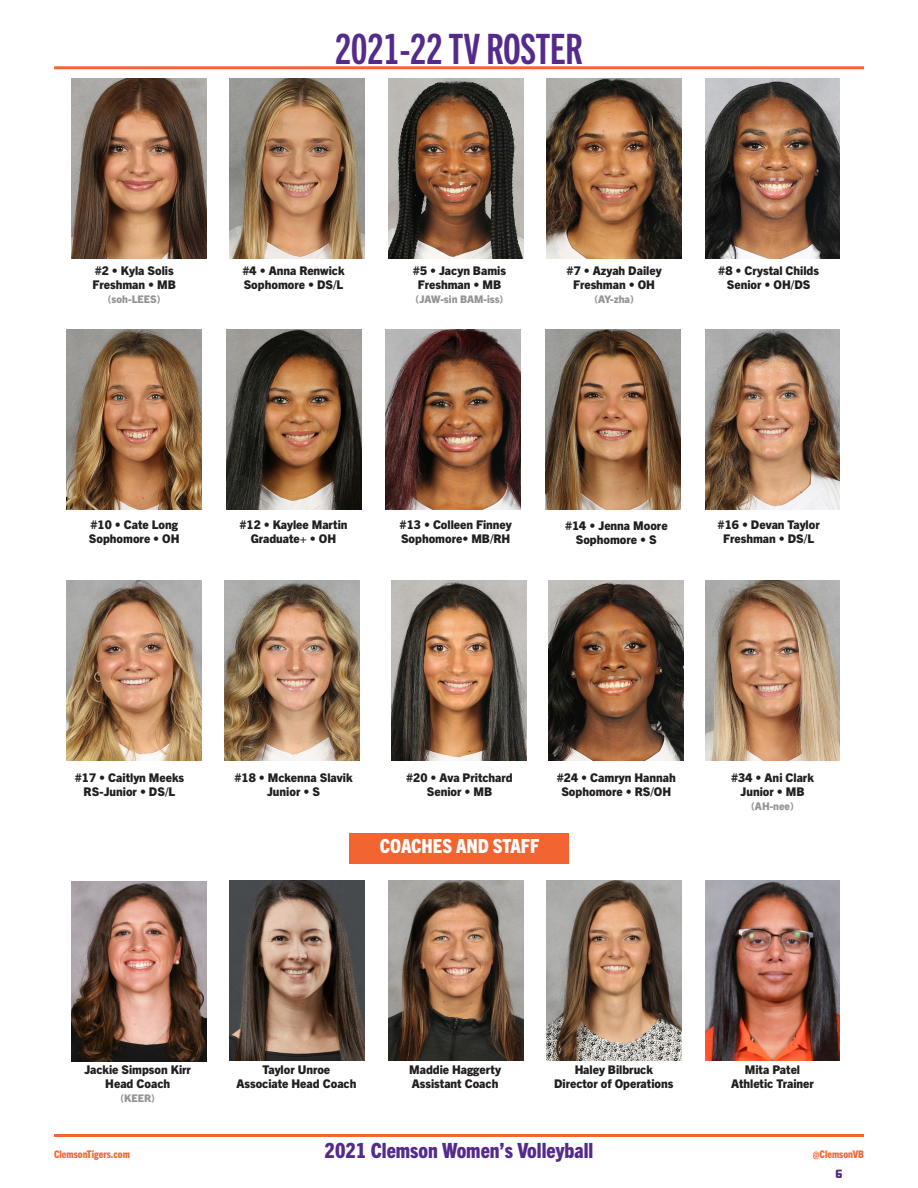
<style>
.page{position:relative;width:918px;height:1188px;background:#fff}
.page>*{position:absolute;margin:0;border:0;box-sizing:border-box;transform-origin:0 0}
.t1{font:42px "Trade Gothic Next LT Pro Bd Cm";color:#542a8b}
.t2{font:800 condensed 21px "Trade Gothic Next LT Pro";color:#542a8b}
.t3{font:800 condensed 19.5px "Trade Gothic Next LT Pro";color:#fff}
.t4{font:800 12px "Trade Gothic Next LT Pro";color:#231f20}
.t5{font:12px "Paw Hammer";color:#542a8b}
.t6{font:800 10.5px "Trade Gothic Next LT Pro";color:#939598}
.t7{font:800 condensed 10.5px "Trade Gothic Next LT Pro";color:#f26633}
</style>
<div class="page">
<hr style="left:54px;top:1134px;width:810px;height:3px;background:#f26633">
<hr style="left:54px;top:66px;width:810px;height:3px;background:#f26633">
<img style="left:71px;top:79px;width:135px;height:180px">
<img style="left:230px;top:79px;width:135px;height:180px">
<img style="left:388px;top:79px;width:135px;height:180px">
<img style="left:547px;top:79px;width:135px;height:180px">
<img style="left:705px;top:79px;width:135px;height:180px">
<div style="left:350px;top:833px;width:219px;height:31px;background:#f26533"></div>
<img style="left:67px;top:330px;width:135px;height:180px">
<img style="left:226px;top:330px;width:135px;height:180px">
<img style="left:705px;top:330px;width:135px;height:180px">
<img style="left:545px;top:330px;width:135px;height:180px">
<img style="left:386px;top:330px;width:135px;height:180px">
<img style="left:225px;top:580px;width:135px;height:180px">
<img style="left:67px;top:580px;width:135px;height:180px">
<img style="left:391px;top:580px;width:135px;height:180px">
<img style="left:548px;top:580px;width:135px;height:180px">
<img style="left:705px;top:580px;width:135px;height:180px">
<img style="left:71px;top:882px;width:135px;height:180px">
<img style="left:547px;top:880px;width:135px;height:180px">
<img style="left:388px;top:880px;width:135px;height:180px">
<img style="left:230px;top:880px;width:135px;height:180px">
<img style="left:705px;top:880px;width:135px;height:180px">
<p class="t1" style="left:335px;top:21px;width:249px">2021-22 TV ROSTER</p>
<p class="t4" style="left:95px;top:263px;width:81px">#2 • Kyla Solis</p>
<p class="t4" style="left:93px;top:276px;width:85px">Freshman • MB</p>
<p class="t6" style="left:108px;top:292px;width:54px">(soh-LEES)</p>
<p class="t4" style="left:242px;top:263px;width:104px">#4 • Anna Renwick</p>
<p class="t4" style="left:244px;top:276px;width:101px">Sophomore • DS/L</p>
<p class="t4" style="left:413px;top:263px;width:94px">#5 • Jacyn Bamis</p>
<p class="t4" style="left:418px;top:276px;width:85px">Freshman • MB</p>
<p class="t6" style="left:416px;top:292px;width:89px">(JAW-sin BAM-iss)</p>
<p class="t4" style="left:567px;top:263px;width:97px">#7 • Azyah Dailey</p>
<p class="t4" style="left:573px;top:276px;width:83px">Freshman • OH</p>
<p class="t6" style="left:594px;top:292px;width:41px">(AY-zha)</p>
<p class="t4" style="left:718px;top:263px;width:102px">#8 • Crystal Childs</p>
<p class="t4" style="left:727px;top:276px;width:85px">Senior • OH/DS</p>
<p class="t4" style="left:90px;top:516px;width:89px">#10 • Cate Long</p>
<p class="t4" style="left:89px;top:530px;width:92px">Sophomore • OH</p>
<p class="t4" style="left:239px;top:516px;width:110px">#12 • Kaylee Martin</p>
<p class="t4" style="left:251px;top:530px;width:87px">Graduate+ • OH</p>
<p class="t4" style="left:400px;top:516px;width:114px">#13 • Colleen Finney</p>
<p class="t4" style="left:401px;top:530px;width:111px">Sophomore• MB/RH</p>
<p class="t4" style="left:565px;top:517px;width:104px">#14 • Jenna Moore</p>
<p class="t4" style="left:576px;top:531px;width:82px">Sophomore • S</p>
<p class="t4" style="left:718px;top:516px;width:104px">#16 • Devan Taylor</p>
<p class="t4" style="left:723px;top:530px;width:92px">Freshman • DS/L</p>
<p class="t4" style="left:75px;top:769px;width:111px">#17 • Caitlyn Meeks</p>
<p class="t4" style="left:84px;top:783px;width:93px">RS-Junior • DS/L</p>
<p class="t4" style="left:234px;top:769px;width:120px">#18 • Mckenna Slavik</p>
<p class="t4" style="left:267px;top:783px;width:54px">Junior • S</p>
<p class="t4" style="left:406px;top:769px;width:108px">#20 • Ava Pritchard</p>
<p class="t4" style="left:427px;top:783px;width:67px">Senior • MB</p>
<p class="t3" style="left:380px;top:833px;width:161px">COACHES AND STAFF</p>
<p class="t4" style="left:557px;top:769px;width:120px">#24 • Camryn Hannah</p>
<p class="t4" style="left:561px;top:783px;width:111px">Sophomore • RS/OH</p>
<p class="t4" style="left:731px;top:769px;width:84px">#34 • Ani Clark</p>
<p class="t4" style="left:741px;top:783px;width:65px">Junior • MB</p>
<p class="t6" style="left:751px;top:799px;width:44px">(AH-nee)</p>
<p class="t4" style="left:84px;top:1061px;width:108px">Jackie Simpson Kirr</p>
<p class="t4" style="left:105px;top:1075px;width:66px">Head Coach</p>
<p class="t6" style="left:121px;top:1091px;width:36px">(KEER)</p>
<p class="t4" style="left:263px;top:1061px;width:69px">Taylor Unroe</p>
<p class="t4" style="left:236px;top:1075px;width:122px">Associate Head Coach</p>
<p class="t4" style="left:409px;top:1061px;width:93px">Maddie Haggerty</p>
<p class="t4" style="left:412px;top:1075px;width:88px">Assistant Coach</p>
<p class="t4" style="left:575px;top:1061px;width:80px">Haley Bilbruck</p>
<p class="t4" style="left:554px;top:1075px;width:121px">Director of Operations</p>
<p class="t4" style="left:745px;top:1061px;width:57px">Mita Patel</p>
<p class="t4" style="left:731px;top:1075px;width:84px">Athletic Trainer</p>
<p class="t7" style="left:54px;top:1147px;width:77px">ClemsonTigers.com</p>
<h2 class="t2" style="left:325px;top:1136px;width:270px">2021 Clemson Women’s Volleyball</h2>
<p class="t7" style="left:813px;top:1147px;width:53px">@ClemsonVB</p>
<p class="t5" style="left:835px;top:1168px;width:10px">6</p>
</div>
